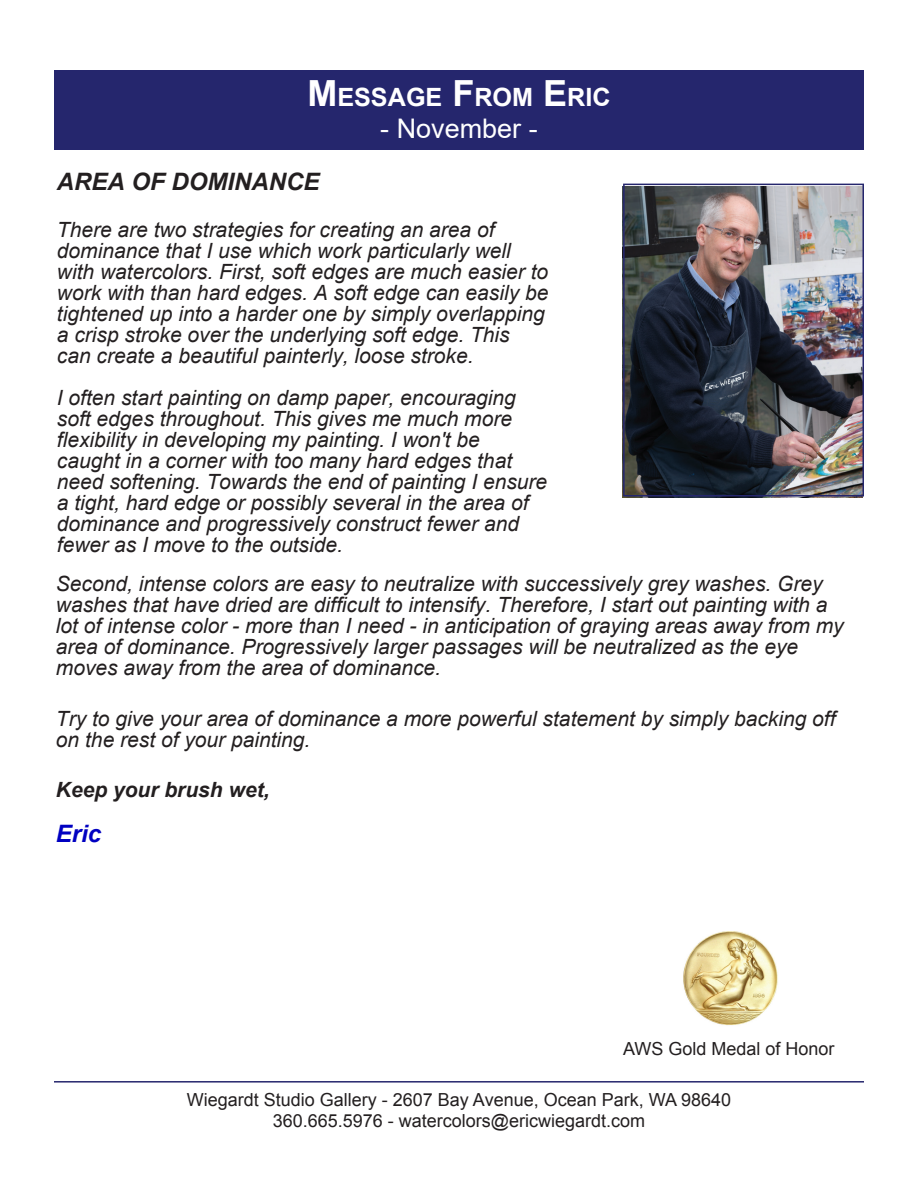
<style>
.page{position:relative;width:918px;height:1188px;background:#fff}
.page>*{position:absolute;margin:0;border:0;box-sizing:border-box;transform-origin:0 0}
.t1{font:27px "Arial";color:#fff}
.t2{font:700 25.2px "Arial";color:#fff}
.t3{font:italic 700 24px "Arial";color:#231f20}
.t4{font:italic 700 24px "Arial";color:#0000c1}
.t5{font:italic 21px/21px "Arial";color:#231f20}
.t6{font:italic 700 21px "Arial";color:#231f20}
.t7{font:18px/21.6px "Arial";color:#231f20;text-align:center}
.s1{font-size:36px}
.s2{font-style:inherit}
</style>
<div class="page">
<div style="left:54px;top:70px;width:810px;height:79px;background:#25266d"></div>
<img style="left:623px;top:187px;width:239px;height:311px">
<div style="left:623px;top:184px;width:241px;height:312px;border:2px solid #25266d"></div>
<img style="left:683px;top:931px;width:95px;height:94px">
<hr style="left:54px;top:1081px;width:810px;height:2px;background:#25266d">
<p class="t2" style="left:307px;top:80px;width:305px"><span class="s1">M</span>ESSAGE <span class="s1">F</span>ROM <span class="s1">E</span>RIC</p>
<p class="t1" style="left:380px;top:110px;width:159px"><span class="s2">-</span> Novem<span class="s2">ber</span> <span class="s2">-</span></p>
<p class="t3" style="left:57px;top:166px;width:264px">AREA OF DOMINANCE</p>
<p class="t5" style="left:57px;top:219px;width:493px">There are two strategies for creating an area of dominance that I use which work particularly well with watercolors. First, soft edges are much easier to work with than hard edges. A soft edge can easily be tightened up into a harder one by simply overlapping a crisp stroke over the underlying soft edge. This can create a beautiful painterly, loose stroke.</p>
<p class="t5" style="left:57px;top:387px;width:492px">I often start painting on damp paper, encouraging soft edges throughout. This gives me much more flexibility in developing my painting. I won't be caught in a corner with too many hard edges that need softening. Towards the end of painting I ensure a tight, hard edge or possibly several in the area of dominance and progressively construct fewer and fewer as I move to the outside.</p>
<p class="t5" style="left:56px;top:574px;width:789px">Second, intense colors are easy to neutralize with successively grey washes. Grey washes that have dried are difficult to intensify. Therefore, I start out painting with a lot of intense color - more than I need - in anticipation of graying areas away from my area of dominance. Progressively larger passages will be neutralized as the eye moves away from the area of dominance.</p>
<p class="t5" style="left:56px;top:708px;width:781px">Try to give your area of dominance a more powerful statement by simply backing off on the rest of your painting.</p>
<p class="t6" style="left:56px;top:776px;width:215px"><span class="s2">K</span>eep your brush wet,</p>
<p class="t4" style="left:56px;top:817px;width:47px">Eric</p>
<p class="t7" style="left:623px;top:1038px;width:213px">AWS Gold Medal of Honor</p>
<p class="t7" style="left:187px;top:1089px;width:546px">Wiegardt Studio Gallery - 2607 Bay Avenue, Ocean Park, WA 98640<br>360.665.5976 - watercolors@ericwiegardt.com</p>
</div>
